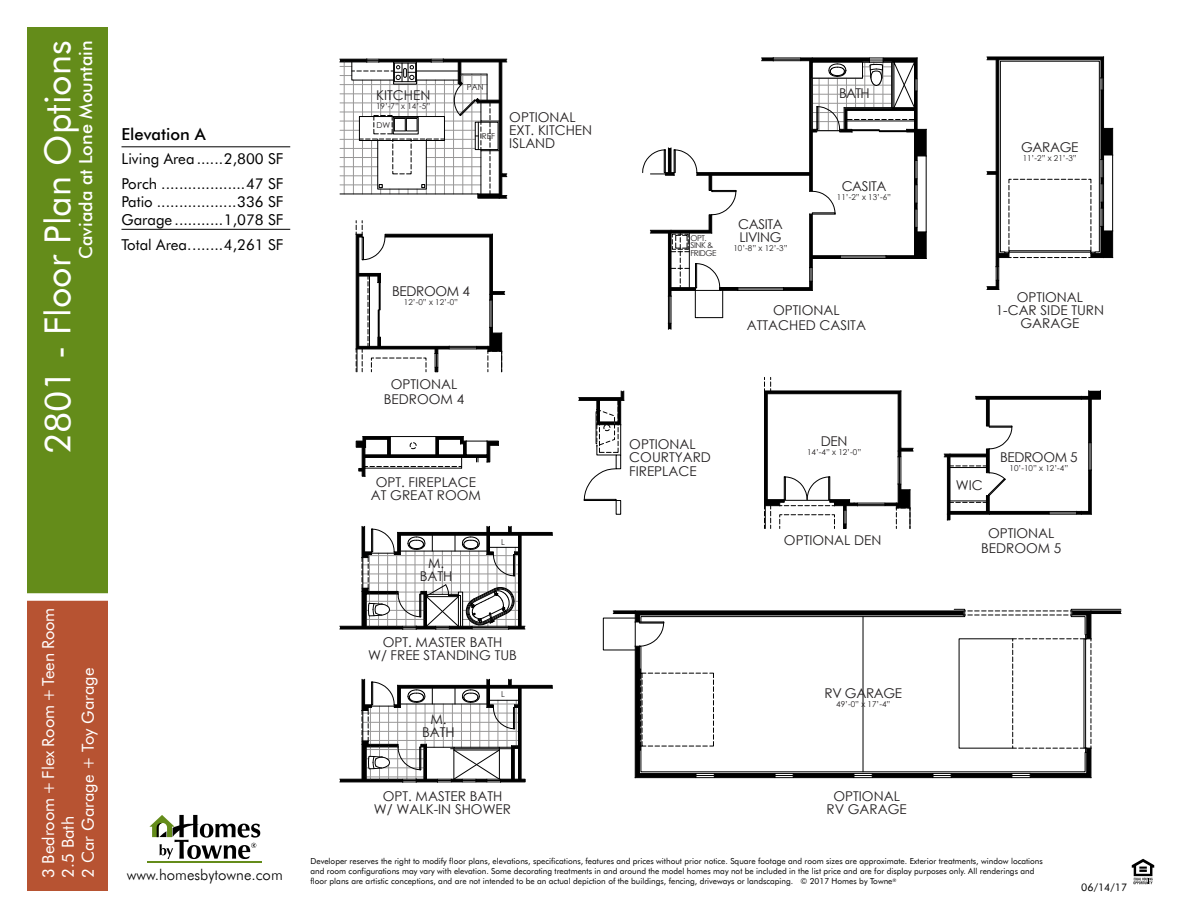
<style>
.page{position:relative;width:1188px;height:918px;background:#fff}
.page>*{position:absolute;margin:0;border:0;box-sizing:border-box;transform-origin:0 0}
.t1{font:36px "Futura BT";color:#fff}
.t2{font:500 18px "Futura BT";color:#fff}
.t3{font:16.5px/19.8px "Futura BT";color:#fff}
.t4{font:500 16.5px "Futura BT";color:#000}
.t5{font:15px/24.8px "Futura BT";color:#000}
.t6{font:300 15px "Futura BT";color:#000}
.t7{font:13.5px/13px "Century Gothic";color:#221f20;text-align:center}
.t8{font:13.5px/13px "Century Gothic";letter-spacing:-.025em;color:#221f20}
.t9{font:10.5px "Futura BT";color:#000}
.t10{font:8.25px/9.9px "Futura BT";color:#000}
.t11{font:8.1px "Century Gothic";color:#221f20}
.t12{font:8.1px/7.2px "Century Gothic";letter-spacing:-.05em;color:#221f20}
.t13{font:4.8px "Futura BT";color:#000}
</style>
<div class="page">
<svg style="left:1132px;top:859px;width:22px;height:25px"></svg>
<hr style="left:148px;top:862px;width:114px;height:1px;background:#648c1a">
<svg style="left:149px;top:815px;width:111px;height:44px"></svg>
<div style="left:27px;top:597px;width:81px;height:294px;background:#b75332"></div>
<div style="left:27px;top:27px;width:81px;height:570px;background:#648c1a"></div>
<div style="left:27px;top:593px;width:81px;height:8px;background:#fff"></div>
<hr style="left:122px;top:146px;width:168px;height:1px;background:#000">
<hr style="left:122px;top:229px;width:168px;height:1px;background:#000">
<svg style="left:356px;top:436px;width:143px;height:41px"></svg>
<div style="left:603px;top:618px;width:33px;height:32px;border:1px solid #000"></div>
<svg style="left:764px;top:377px;width:150px;height:152px"></svg>
<svg style="left:356px;top:221px;width:149px;height:151px"></svg>
<svg style="left:944px;top:390px;width:157px;height:131px"></svg>
<svg style="left:987px;top:56px;width:126px;height:234px"></svg>
<hr style="left:996px;top:60px;width:1px;height:112px;background:#000">
<hr style="left:998px;top:60px;width:1px;height:193px;background:#000">
<hr style="left:996px;top:174px;width:1px;height:93px;background:#000">
<svg style="left:613px;top:609px;width:508px;height:169px"></svg>
<hr style="left:639px;top:615px;width:324px;height:1px;background:#000">
<svg style="left:340px;top:59px;width:167px;height:140px"></svg>
<svg style="left:642px;top:57px;width:285px;height:273px"></svg>
<hr style="left:892px;top:62px;width:1px;height:46px;background:#000">
<div style="left:616px;top:500px;width:5px;height:15px;border:1px solid #000"></div>
<div style="left:616px;top:455px;width:5px;height:14px;border:1px solid #000"></div>
<svg style="left:584px;top:468px;width:33px;height:33px"></svg>
<svg style="left:579px;top:391px;width:45px;height:65px"></svg>
<svg style="left:340px;top:679px;width:213px;height:104px"></svg>
<hr style="left:451px;top:748px;width:61px;height:1px;background:#000">
<svg style="left:340px;top:526px;width:213px;height:104px"></svg>
<h1 class="t1" style="left:35px;top:454px;width:415px;rotate:-90deg">2801 - Floor Plan Options</h1>
<h2 class="t2" style="left:74px;top:259px;width:220px;rotate:-90deg">Caviada at Lone Mountain</h2>
<h3 class="t3" style="left:38px;top:878px;width:271px;rotate:-90deg">3 Bedroom + Flex Room + Teen Room<br>2.5 Bath<br>2 Car Garage + Toy Garage</h3>
<h3 class="t4" style="left:122px;top:123px;width:86px">Elevation A</h3>
<h3 class="t5" style="left:122px;top:147px;width:164px">Living Area ......2,800 SF<br>Porch ...................47 SF</h3>
<h3 class="t5" style="left:122px;top:193px;width:163px;line-height:18px">Patio ..................336 SF<br>Garage ...........1,078 SF</h3>
<h3 class="t5" style="left:122px;top:232px;width:163px">Total Area........4,261 SF</h3>
<h3 class="t7" style="left:376px;top:89px;width:56px">KITCHEN</h3>
<p class="t11" style="left:376px;top:101px;width:56px">19’-7” x 14’-5”</p>
<p class="t11" style="left:376px;top:120px;width:15px">DW</p>
<p class="t11" style="left:467px;top:82px;width:18px">PAN</p>
<p class="t11" style="left:482px;top:130px;width:15px">REF</p>
<h3 class="t7" style="left:509px;top:110px;width:84px;text-align:left">OPTIONAL<br>EXT. KITCHEN<br>ISLAND</h3>
<h3 class="t8" style="left:392px;top:285px;width:79px">BEDROOM 4</h3>
<p class="t11" style="left:404px;top:297px;width:56px">12’-0” x 12’-0”</p>
<h3 class="t7" style="left:384px;top:377px;width:82px;line-height:14.9px">OPTIONAL<br>BEDROOM 4</h3>
<h3 class="t7" style="left:371px;top:476px;width:112px">OPT. FIREPLACE<br>AT GREAT ROOM</h3>
<h3 class="t7" style="left:420px;top:557px;width:34px">M.<br>BATH</h3>
<p class="t11" style="left:501px;top:536px;width:5px">L</p>
<h3 class="t7" style="left:368px;top:636px;width:150px">OPT. MASTER BATH<br>W/ FREE STANDING TUB</h3>
<h3 class="t7" style="left:422px;top:713px;width:34px">M.<br>BATH</h3>
<p class="t11" style="left:501px;top:689px;width:5px">L</p>
<h3 class="t7" style="left:839px;top:87px;width:32px">BATH</h3>
<p class="t12" style="left:690px;top:235px;width:28px">OPT.<br>SINK &amp;<br>FRIDGE</p>
<h3 class="t8" style="left:738px;top:217px;width:46px">CASITA<br>LIVING</h3>
<p class="t11" style="left:733px;top:242px;width:56px">10’-8” x 12’-3”</p>
<h3 class="t7" style="left:842px;top:179px;width:46px">CASITA</h3>
<p class="t11" style="left:837px;top:191px;width:56px">11’-2” x 13’-6”</p>
<h3 class="t7" style="left:747px;top:303px;width:121px;line-height:14.9px">OPTIONAL<br>ATTACHED CASITA</h3>
<h3 class="t7" style="left:629px;top:438px;width:83px;text-align:left">OPTIONAL<br>COURTYARD<br>FIREPLACE</h3>
<h3 class="t7" style="left:821px;top:434px;width:28px">DEN</h3>
<p class="t11" style="left:807px;top:446px;width:56px">14’-4” x 12’-0”</p>
<h3 class="t7" style="left:784px;top:534px;width:99px">OPTIONAL DEN</h3>
<h3 class="t8" style="left:825px;top:686px;width:79px">RV GARAGE</h3>
<p class="t11" style="left:836px;top:698px;width:56px">49’-0” x 17’-4”</p>
<h3 class="t7" style="left:374px;top:790px;width:139px">OPT. MASTER BATH<br>W/ WALK-IN SHOWER</h3>
<h3 class="t7" style="left:826px;top:790px;width:82px">OPTIONAL<br>RV GARAGE</h3>
<h3 class="t7" style="left:1021px;top:141px;width:59px">GARAGE</h3>
<p class="t11" style="left:1023px;top:153px;width:56px">11’-2” x 21’-3”</p>
<h3 class="t7" style="left:996px;top:290px;width:110px">OPTIONAL<br>1-CAR SIDE TURN<br>GARAGE</h3>
<h3 class="t7" style="left:956px;top:478px;width:28px">WIC</h3>
<h3 class="t8" style="left:1000px;top:451px;width:79px">BEDROOM 5</h3>
<p class="t11" style="left:1010px;top:463px;width:60px">10’-10” x 12’-4”</p>
<h3 class="t7" style="left:981px;top:525px;width:82px;line-height:14.9px">OPTIONAL<br>BEDROOM 5</h3>
<p class="t10" style="left:310px;top:856px;width:734px">Developer reserves the right to modify floor plans, elevations, specifications, features and prices without prior notice. Square footage and room sizes are approximate. Exterior treatments, window locations and room configurations may vary with elevation. Some decorating treatments in and around the model homes may not be included in the list price and are for display purposes only. All renderings and floor plans are artistic conceptions, and are not intended to be an actual depiction of the buildings, fencing, driveways or landscaping. © 2017 Homes by Towne</p>
<h3 class="t6" style="left:127px;top:865px;width:158px">www.homesbytowne.com</h3>
<p class="t13" style="left:893px;top:877px;width:6px">®</p>
<p class="t9" style="left:1081px;top:881px;width:47px">06/14/17</p>
</div>
